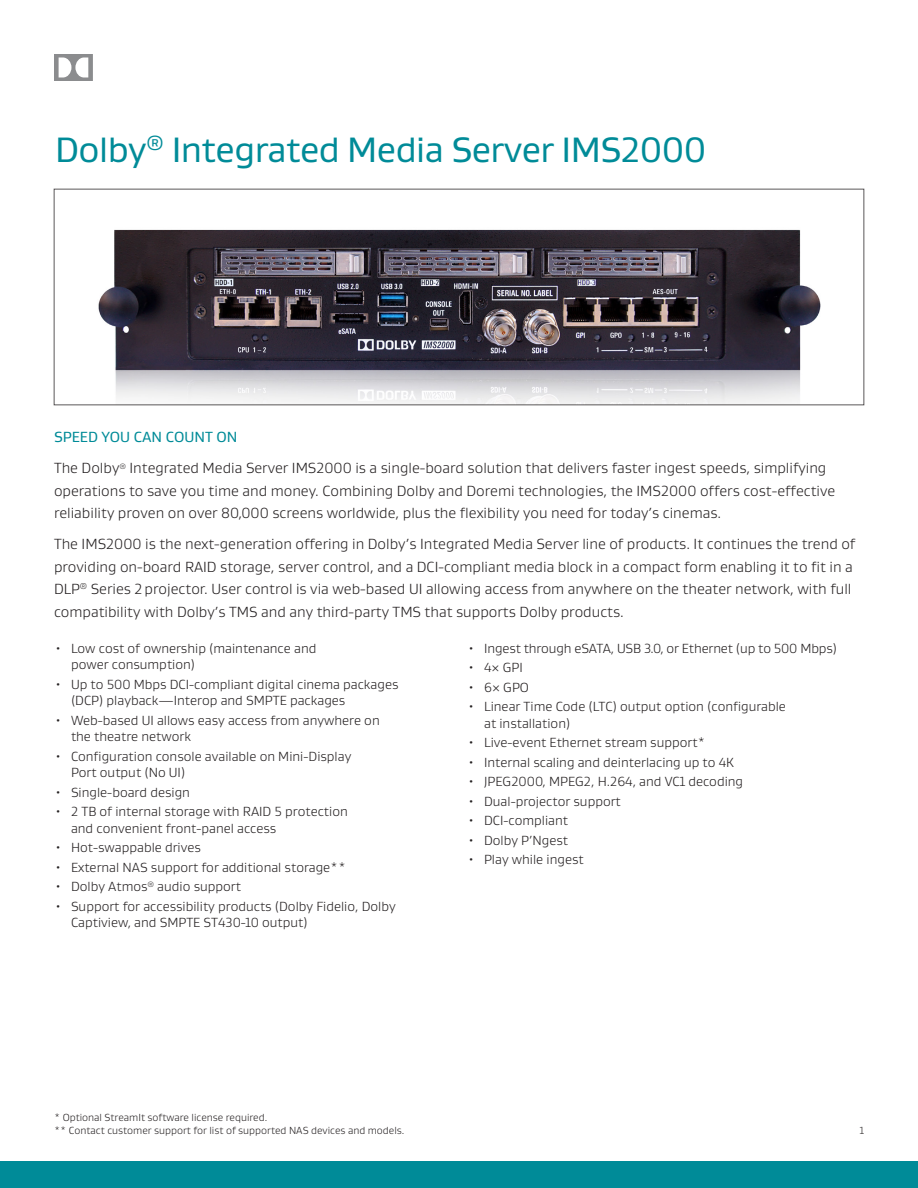
<style>
.page{position:relative;width:918px;height:1188px;background:#fff}
.page>*{position:absolute;margin:0;border:0;box-sizing:border-box;transform-origin:0 0}
.t1{font:36px "Dolby Gustan";letter-spacing:-.015em;color:#008b98}
.Body_Copy_Dolby_Gust{font:300 15px/22.5px "Dolby Gustan";color:#231f20}
.Body_Copy_Dolby_Gust-2{font:15px "Dolby Gustan";color:#008b98}
.t2{font:300 13.5px/16.5px "Dolby Gustan";color:#231f20}
.Photo_Caption_Gustan{font:300 10.5px "Dolby Gustan";color:#231f20}
</style>
<div class="page">
<img style="left:98px;top:229px;width:723px;height:174px">
<svg style="left:54px;top:54px;width:39px;height:27px"></svg>
<div style="left:0;top:1161px;width:918px;height:27px;background:#008b98"></div>
<p class="t1" style="left:55px;top:126px;width:653px">Dolby<sup>®</sup> Integrated Media Server IMS2000</p>
<p class="Body_Copy_Dolby_Gust-2" style="left:54px;top:427px;width:185px">SPEED YOU CAN COUNT ON</p>
<p class="Body_Copy_Dolby_Gust" style="left:54px;top:456px;width:783px">The Dolby<sup>®</sup> Integrated Media Server IMS2000 is a single-board solution that delivers faster ingest speeds, simplifying operations to save you time and money. Combining Dolby and Doremi technologies, the IMS2000 offers cost-effective reliability proven on over 80,000 screens worldwide, plus the flexibility you need for today’s cinemas.</p>
<p class="Body_Copy_Dolby_Gust" style="left:54px;top:532px;width:803px">The IMS2000 is the next-generation offering in Dolby’s Integrated Media Server line of products. It continues the trend of providing on-board RAID storage, server control, and a DCI-compliant media block in a compact form enabling it to fit in a DLP<sup>®</sup> Series 2projector. User control is via web-based UI allowing access from anywhere on the theater network, with full compatibility with Dolby’s TMS and any third-party TMS that supports Dolby products.</p>
<p class="t2" style="left:71px;top:640px;width:247px;text-indent:-17px">• Low cost of ownership (maintenance and power consumption)</p>
<p class="t2" style="left:71px;top:676px;width:329px;text-indent:-17px">• Up to 500 Mbps DCI-compliant digital cinema packages (DCP) playback—Interop and SMPTE packages</p>
<p class="t2" style="left:71px;top:712px;width:310px;text-indent:-17px">• Web-based UI allows easy access from anywhere on the theatre network</p>
<p class="t2" style="left:71px;top:748px;width:282px;text-indent:-17px">• Configuration console available on Mini-Display<br>Port output (No UI)</p>
<p class="t2" style="left:54px;top:784px;width:137px">• Single-board design</p>
<p class="t2" style="left:71px;top:803px;width:278px;text-indent:-17px">• 2 TB of internal storage with RAID 5 protection and convenient front-panel access</p>
<p class="t2" style="left:54px;top:839px;width:148px">• Hot-swappable drives</p>
<p class="t2" style="left:54px;top:859px;width:294px">• External NAS support for additional storage**</p>
<p class="t2" style="left:54px;top:878px;width:189px">• Dolby Atmos<sup>®</sup> audio support</p>
<p class="t2" style="left:71px;top:898px;width:326px;text-indent:-17px">• Support for accessibility products (Dolby Fidelio, Dolby<br>Captiview, and SMPTE ST430-10 output)</p>
<p class="t2" style="left:467px;top:640px;width:371px">• Ingest through eSATA, USB 3.0, or Ethernet (up to 500 Mbps)</p>
<p class="t2" style="left:467px;top:659px;width:57px">• 4× GPI</p>
<p class="t2" style="left:467px;top:679px;width:63px">• 6× GPO</p>
<p class="t2" style="left:484px;top:698px;width:303px;text-indent:-17px">• Linear Time Code (LTC) output option (configurable at installation)</p>
<p class="t2" style="left:467px;top:734px;width:240px">• Live-event Ethernet stream support*</p>
<p class="t2" style="left:467px;top:754px;width:268px">• Internal scaling and deinterlacing up to 4K</p>
<p class="t2" style="left:467px;top:773px;width:278px">• JPEG2000, MPEG2, H.264, and VC1 decoding</p>
<p class="t2" style="left:467px;top:793px;width:155px">• Dual-projector support</p>
<p class="t2" style="left:467px;top:812px;width:103px">• DCI-compliant</p>
<p class="t2" style="left:467px;top:832px;width:103px">• Dolby P’Ngest</p>
<p class="t2" style="left:467px;top:851px;width:118px">• Play while ingest</p>
<p class="Photo_Caption_Gustan" style="left:54px;top:1111px;width:215px">* Optional StreamIt software license required.</p>
<p class="Photo_Caption_Gustan" style="left:54px;top:1124px;width:352px">** Contact customer support for list of supported NAS devices and models.</p>
<p class="Photo_Caption_Gustan" style="left:860px;top:1124px;width:6px">1</p>
</div>
